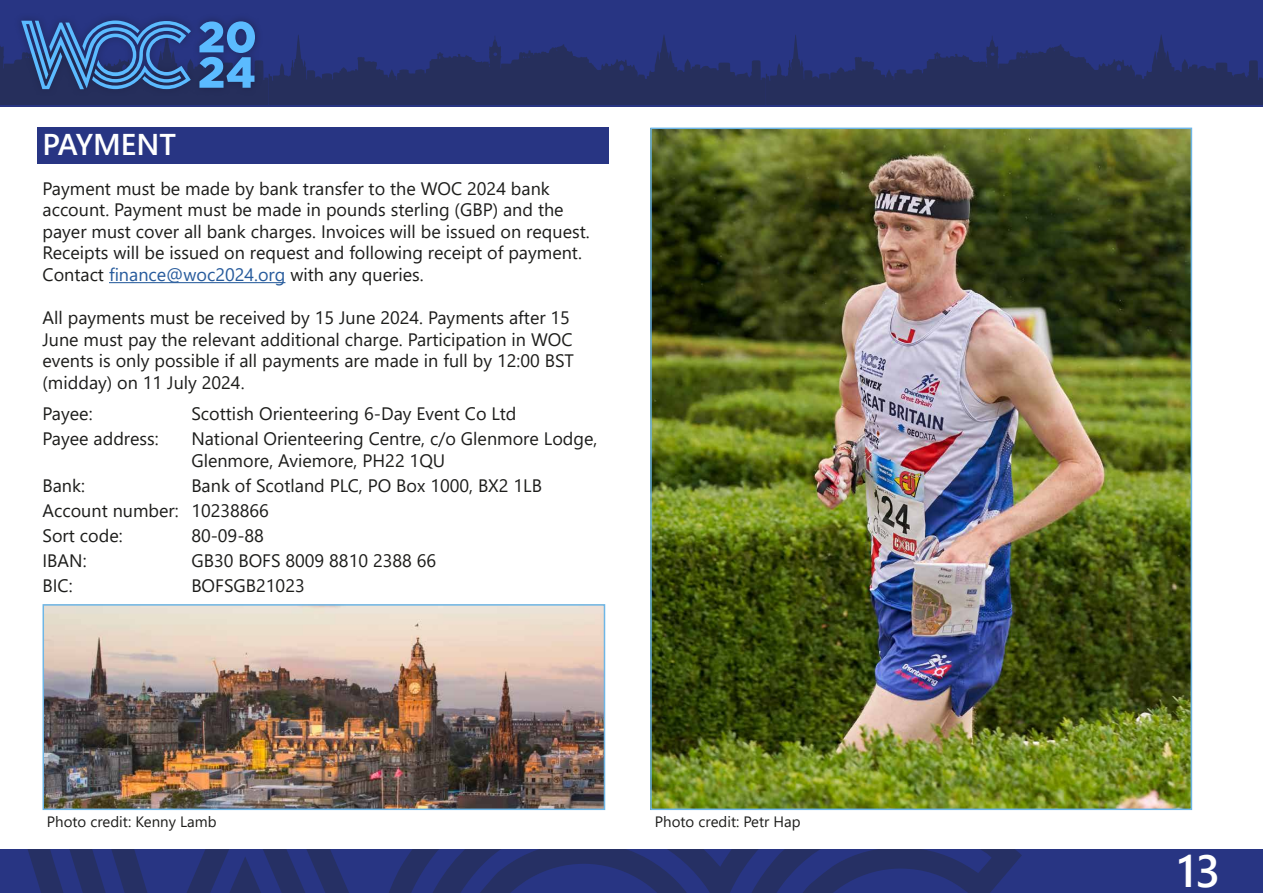
<style>
.page{position:relative;width:1263px;height:893px;background:#fff}
.page>*{position:absolute;margin:0;border:0;box-sizing:border-box;transform-origin:0 0}
.t1{font:600 45px "Segoe UI";color:#fff}
.t2{font:600 30px "Segoe UI";color:#fff}
.t3{font:18px/21.6px "Segoe UI";color:#1d1d1b}
.t4{font:15px "Segoe UI";color:#1d1d1b}
.s1{color:#275b9c}
</style>
<div class="page">
<div style="left:0;top:0;width:1263px;height:106px;background:#283583"></div>
<div style="left:0;top:850px;width:1263px;height:43px;background:#283583"></div>
<svg style="left:0;top:21px;width:1263px;height:84px"></svg>
<svg style="left:28px;top:850px;width:994px;height:43px"></svg>
<hr style="left:109px;top:282px;width:176px;height:1px;background:#275b9c">
<div style="left:37px;top:128px;width:572px;height:36px;background:#283583"></div>
<img style="left:653px;top:131px;width:536px;height:676px">
<img style="left:46px;top:607px;width:556px;height:200px">
<div style="left:43px;top:604px;width:562px;height:206px;border:2px solid #6eb6e6"></div>
<h2 class="t2" style="left:43px;top:116px;width:135px">PAYMENT</h2>
<p class="t3" style="left:43px;top:176px;width:549px">Payment must be made by bank transfer to the WOC 2024 bank account. Payment must be made in pounds sterling (GBP) and the payer must cover all bank charges. Invoices will be issued on request.<br>Receipts will be issued on request and following receipt of payment.<br>Contact <span class="s1">finance@woc2024.org</span> with any queries.</p>
<p class="t3" style="left:43px;top:305px;width:533px">All payments must be received by 15 June 2024. Payments after 15<br>June must pay the relevant additional charge. Participation in WOC events is only possible if all payments are made in full by 12:00 BST (midday) on 11 July 2024.</p>
<p class="t3" style="left:43px;top:401px;width:52px">Payee:</p>
<p class="t3" style="left:191px;top:401px;width:327px">Scottish Orienteering 6-Day Event Co Ltd</p>
<p class="t3" style="left:43px;top:426px;width:118px">Payee address:</p>
<p class="t3" style="left:191px;top:426px;width:408px">National Orienteering Centre, c/o Glenmore Lodge,<br>Glenmore, Aviemore, PH22 1QU</p>
<p class="t3" style="left:43px;top:473px;width:44px">Bank:</p>
<p class="t3" style="left:43px;top:471px;width:501px;line-height:25px;text-indent:149px">Bank of Scotland PLC, PO Box 1000, BX2 1LB<br>Account number: 10238866<br>Sort code:</p>
<p class="t3" style="left:191px;top:523px;width:74px">80-09-88</p>
<p class="t3" style="left:43px;top:549px;width:46px">IBAN:</p>
<p class="t3" style="left:191px;top:549px;width:246px">GB30 BOFS 8009 8810 2388 66</p>
<p class="t3" style="left:43px;top:574px;width:32px">BIC:</p>
<p class="t3" style="left:191px;top:574px;width:115px">BOFSGB21023</p>
<p class="t4" style="left:47px;top:808px;width:171px">Photo credit: Kenny Lamb</p>
<p class="t4" style="left:655px;top:808px;width:147px">Photo credit: Petr Hap</p>
<h1 class="t1" style="left:1177px;top:829px;width:44px">13</h1>
</div>
